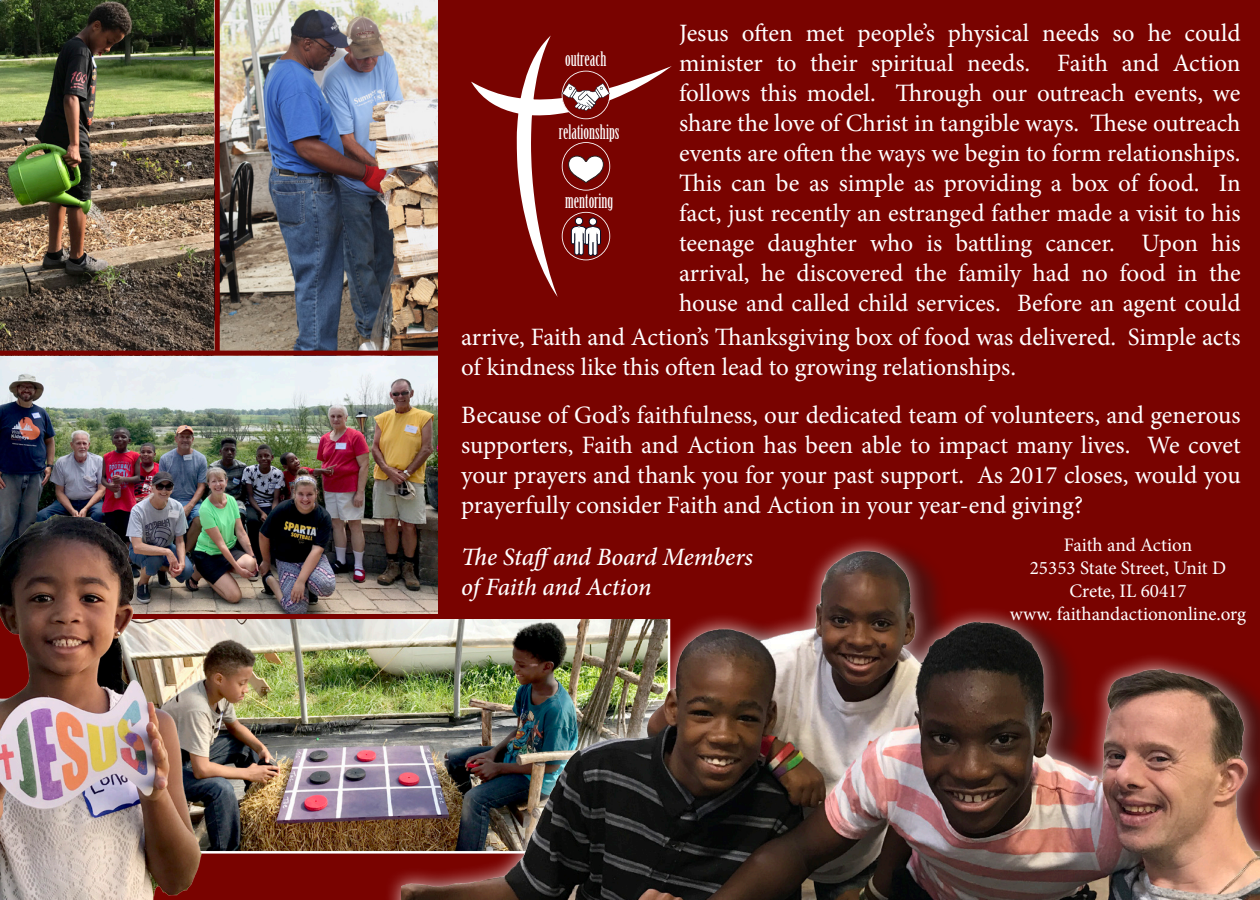
<style>
.page{position:relative;width:1260px;height:900px;background:#790300}
.page>*{position:absolute;margin:0;border:0;box-sizing:border-box;transform-origin:0 0}
.t1{font:25px/30px "Minion Pro";color:#fff;text-align:justify}
.t2{font:italic 500 25px "Minion Pro";letter-spacing:-.01em;color:#fff}
.t3{font:19.5px "Birch Std";color:#fff}
.t4{font:19px "Minion Pro";color:#fff}
</style>
<div class="page">
<img style="left:0;top:356px;width:437px;height:258px">
<img style="left:0;top:0;width:215px;height:351px">
<img style="left:220px;top:0;width:217px;height:351px">
<img style="left:227px;top:619px;width:157px;height:232px">
<svg style="left:471px;top:36px;width:201px;height:261px"></svg>
<svg style="left:562px;top:142px;width:48px;height:49px"></svg>
<svg style="left:562px;top:212px;width:48px;height:48px"></svg>
<svg style="left:562px;top:71px;width:48px;height:48px"></svg>
<img style="left:401px;top:532px;width:859px;height:368px">
<img style="left:0;top:447px;width:227px;height:453px">
<p class="t1" style="left:679px;top:18px;width:563px">Jesus often met people’s physical needs so he could minister to their spiritual needs. Faith and Action follows this model. Through our outreach events, we share the love of Christ in tangible ways. These outreach events are often the ways we begin to form relationships.<br>This can be as simple as providing a box of food. In fact, just recently an estranged father made a visit to his teenage daughter who is battling cancer. Upon his arrival, he discovered the family had no food in the house and called child services. Before an agent could</p>
<p class="t1" style="left:461px;top:322px;width:781px">arrive, Faith and Action’s Thanksgiving box of food was delivered. Simple acts of kindness like this often lead to growing relationships.</p>
<p class="t1" style="left:461px;top:400px;width:781px">Because of God’s faithfulness, our dedicated team of volunteers, and generous supporters, Faith and Action has been able to impact many lives. We covet your prayers and thank you for your past support. As 2017 closes, would you prayerfully consider Faith and Action in your year-end giving?</p>
<p class="t2" style="left:461px;top:540px;width:293px">The Staffand Board Members</p>
<p class="t2" style="left:461px;top:570px;width:192px">of Faith and Action</p>
<p class="t3" style="left:565px;top:48px;width:43px">outreach</p>
<p class="t3" style="left:559px;top:121px;width:62px">relationships</p>
<p class="t3" style="left:565px;top:190px;width:50px">mentoring</p>
<p class="t4" style="left:1064px;top:532px;width:130px">Faith and Action</p>
<p class="t4" style="left:1030px;top:555px;width:198px">25353 State Street, Unit D</p>
<p class="t4" style="left:1069px;top:578px;width:119px">Crete, IL 60417</p>
<p class="t4" style="left:1010px;top:601px;width:238px">www. faithandactiononline.org</p>
</div>
